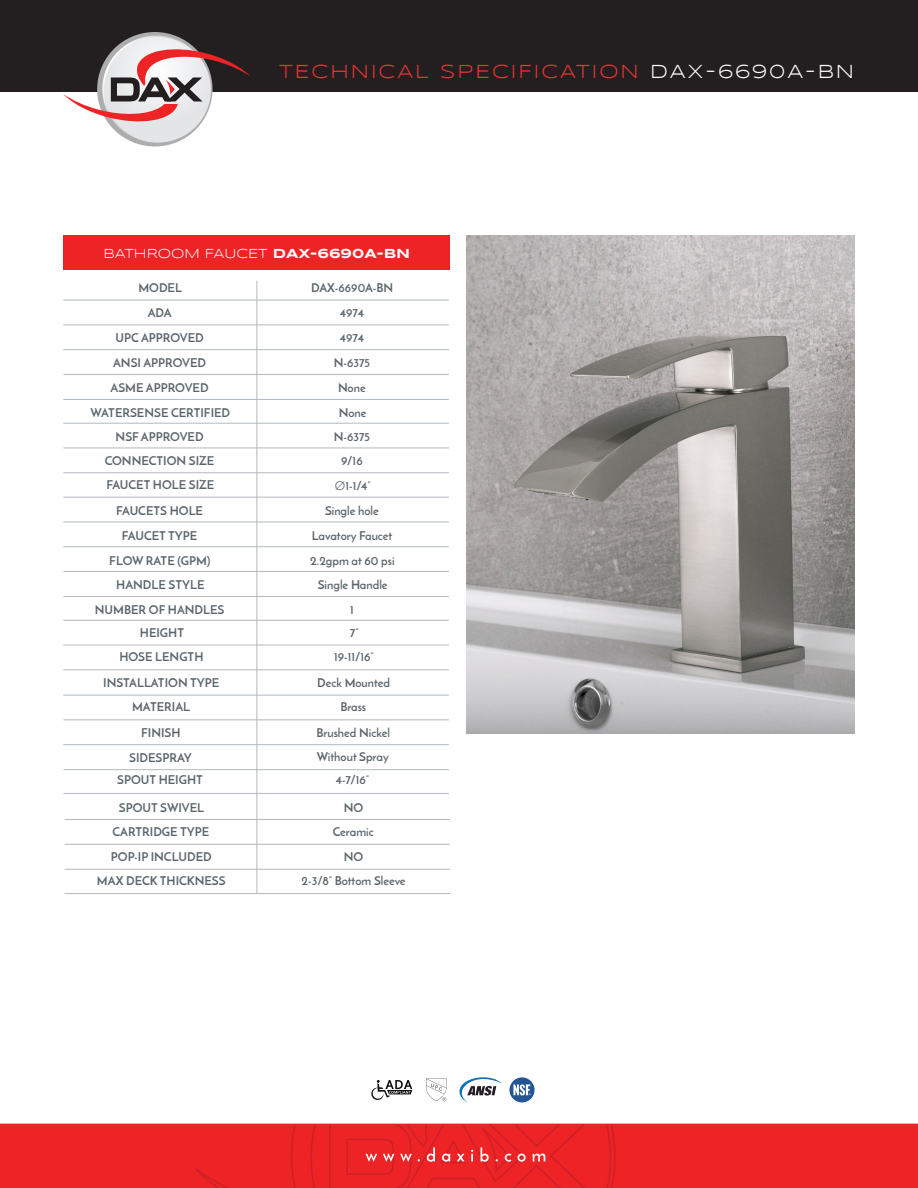
<style>
.page{position:relative;width:918px;height:1188px;background:#fff}
.page>*{position:absolute;margin:0;border:0;box-sizing:border-box;transform-origin:0 0}
.t1{font:19.5px "Syncopate";letter-spacing:.1em;color:#ee3434}
.t2{font:13.5px "Syncopate";color:#fefafc}
.t3{font:700 12px "Josefin Sans";color:#5b666c}
.s1{color:#fff}
.s2{font-weight:700}
.s3{font-family:"Futura";font-weight:400;font-style:italic}
</style>
<div class="page">
<div style="left:0;top:1124px;width:918px;height:64px;background:#ee2325"></div>
<svg style="left:195px;top:1125px;width:421px;height:63px"></svg>
<div style="left:0;top:0;width:918px;height:91px;background:#231f20"></div>
<svg style="left:63px;top:36px;width:188px;height:107px"></svg>
<div style="left:64px;top:235px;width:386px;height:35px;background:#ee2325"></div>
<hr style="left:257px;top:281px;width:1px;height:613px;background:#b3b9bf">
<img style="left:466px;top:235px;width:388px;height:498px">
<hr style="left:63px;top:300px;width:386px;height:1px;background:#b3b9bf">
<hr style="left:63px;top:497px;width:386px;height:1px;background:#b3b9bf">
<hr style="left:63px;top:399px;width:386px;height:1px;background:#b3b9bf">
<hr style="left:63px;top:596px;width:386px;height:1px;background:#b3b9bf">
<hr style="left:63px;top:769px;width:386px;height:1px;background:#b3b9bf">
<hr style="left:63px;top:349px;width:386px;height:1px;background:#b3b9bf">
<hr style="left:63px;top:546px;width:386px;height:1px;background:#b3b9bf">
<hr style="left:63px;top:719px;width:386px;height:1px;background:#b3b9bf">
<hr style="left:63px;top:448px;width:386px;height:1px;background:#b3b9bf">
<hr style="left:63px;top:645px;width:386px;height:1px;background:#b3b9bf">
<hr style="left:63px;top:325px;width:386px;height:1px;background:#b3b9bf">
<hr style="left:63px;top:522px;width:386px;height:1px;background:#b3b9bf">
<hr style="left:63px;top:695px;width:386px;height:1px;background:#b3b9bf">
<hr style="left:63px;top:423px;width:386px;height:1px;background:#b3b9bf">
<hr style="left:63px;top:620px;width:386px;height:1px;background:#b3b9bf">
<hr style="left:63px;top:793px;width:386px;height:1px;background:#b3b9bf">
<hr style="left:63px;top:374px;width:386px;height:1px;background:#b3b9bf">
<hr style="left:63px;top:571px;width:386px;height:1px;background:#b3b9bf">
<hr style="left:63px;top:744px;width:386px;height:1px;background:#b3b9bf">
<hr style="left:63px;top:472px;width:386px;height:1px;background:#b3b9bf">
<hr style="left:63px;top:669px;width:386px;height:1px;background:#b3b9bf">
<hr style="left:65px;top:893px;width:385px;height:1px;background:#b3b9bf">
<hr style="left:65px;top:869px;width:385px;height:1px;background:#b3b9bf">
<hr style="left:65px;top:844px;width:385px;height:1px;background:#b3b9bf">
<hr style="left:65px;top:819px;width:385px;height:1px;background:#b3b9bf">
<svg style="left:371px;top:1080px;width:41px;height:20px"></svg>
<svg style="left:426px;top:1079px;width:21px;height:22px"></svg>
<svg style="left:459px;top:1077px;width:43px;height:26px"></svg>
<svg style="left:509px;top:1077px;width:26px;height:25px"></svg>
<p class="t1" style="left:279px;top:61px;width:577px">TECHNICAL SPECIFICATION <span class="s1">DAX-6690A-BN</span></p>
<p class="t2" style="left:103px;top:245px;width:308px">BATHROOM FAUCET <span class="s2">DAX-6690A-BN</span></p>
<p class="t3" style="left:138px;top:281px;width:45px">MODEL</p>
<p class="t3" style="left:311px;top:281px;width:84px">DAX-6690A-BN</p>
<p class="t3" style="left:115px;top:330px;width:90px">UPC APPROVED</p>
<p class="t3" style="left:148px;top:306px;width:25px">ADA</p>
<p class="t3" style="left:340px;top:306px;width:26px">4974</p>
<p class="t3" style="left:340px;top:330px;width:26px">4974</p>
<p class="t3" style="left:113px;top:355px;width:94px">ANSI APPROVED</p>
<p class="t3" style="left:334px;top:355px;width:38px">N-6375</p>
<p class="t3" style="left:111px;top:381px;width:99px">ASME APPROVED</p>
<p class="t3" style="left:338px;top:381px;width:29px">None</p>
<p class="t3" style="left:91px;top:405px;width:141px">WATERSENSE CERTIFIED</p>
<p class="t3" style="left:339px;top:405px;width:29px">None</p>
<p class="t3" style="left:116px;top:429px;width:89px">NSF APPROVED</p>
<p class="t3" style="left:334px;top:429px;width:38px">N-6375</p>
<p class="t3" style="left:105px;top:453px;width:111px">CONNECTION SIZE</p>
<p class="t3" style="left:341px;top:453px;width:23px">9/16</p>
<p class="t3" style="left:106px;top:478px;width:109px">FAUCET HOLE SIZE</p>
<p class="t3" style="left:335px;top:478px;width:38px"><span class="s3">Ø</span>1-1/4”</p>
<p class="t3" style="left:116px;top:503px;width:88px">FAUCETS HOLE</p>
<p class="t3" style="left:325px;top:503px;width:55px">Single hole</p>
<p class="t3" style="left:122px;top:528px;width:77px">FAUCET TYPE</p>
<p class="t3" style="left:312px;top:528px;width:82px">Lavatory Faucet</p>
<p class="t3" style="left:109px;top:554px;width:103px">FLOW RATE (GPM)</p>
<p class="t3" style="left:310px;top:554px;width:86px">2.2gpm at 60 psi</p>
<p class="t3" style="left:116px;top:578px;width:90px">HANDLE STYLE</p>
<p class="t3" style="left:318px;top:578px;width:71px">Single Handle</p>
<p class="t3" style="left:95px;top:602px;width:131px">NUMBER OF HANDLES</p>
<p class="t3" style="left:350px;top:602px;width:5px">1</p>
<p class="t3" style="left:140px;top:625px;width:46px">HEIGHT</p>
<p class="t3" style="left:350px;top:625px;width:10px">7”</p>
<p class="t3" style="left:119px;top:649px;width:86px">HOSE LENGTH</p>
<p class="t3" style="left:334px;top:649px;width:42px">19-11/16”</p>
<p class="t3" style="left:103px;top:676px;width:118px">INSTALLATION TYPE</p>
<p class="t3" style="left:317px;top:676px;width:74px">Deck Mounted</p>
<p class="t3" style="left:132px;top:700px;width:59px">MATERIAL</p>
<p class="t3" style="left:340px;top:700px;width:27px">Brass</p>
<p class="t3" style="left:141px;top:725px;width:41px">FINISH</p>
<p class="t3" style="left:317px;top:725px;width:75px">Brushed Nickel</p>
<p class="t3" style="left:129px;top:750px;width:64px">SIDESPRAY</p>
<p class="t3" style="left:317px;top:749px;width:74px">Without Spray</p>
<p class="t3" style="left:117px;top:773px;width:87px">SPOUT HEIGHT</p>
<p class="t3" style="left:336px;top:773px;width:35px">4-7/16”</p>
<p class="t3" style="left:119px;top:800px;width:87px">SPOUT SWIVEL</p>
<p class="t3" style="left:344px;top:800px;width:21px">NO</p>
<p class="t3" style="left:113px;top:824px;width:98px">CARTRIDGE TYPE</p>
<p class="t3" style="left:333px;top:824px;width:43px">Ceramic</p>
<p class="t3" style="left:111px;top:849px;width:102px">POP-IP INCLUDED</p>
<p class="t3" style="left:344px;top:849px;width:21px">NO</p>
<p class="t3" style="left:97px;top:873px;width:130px">MAX DECK THICKNESS</p>
<p class="t3" style="left:302px;top:873px;width:106px">2-3/8” Bottom Sleeve</p>
</div>
